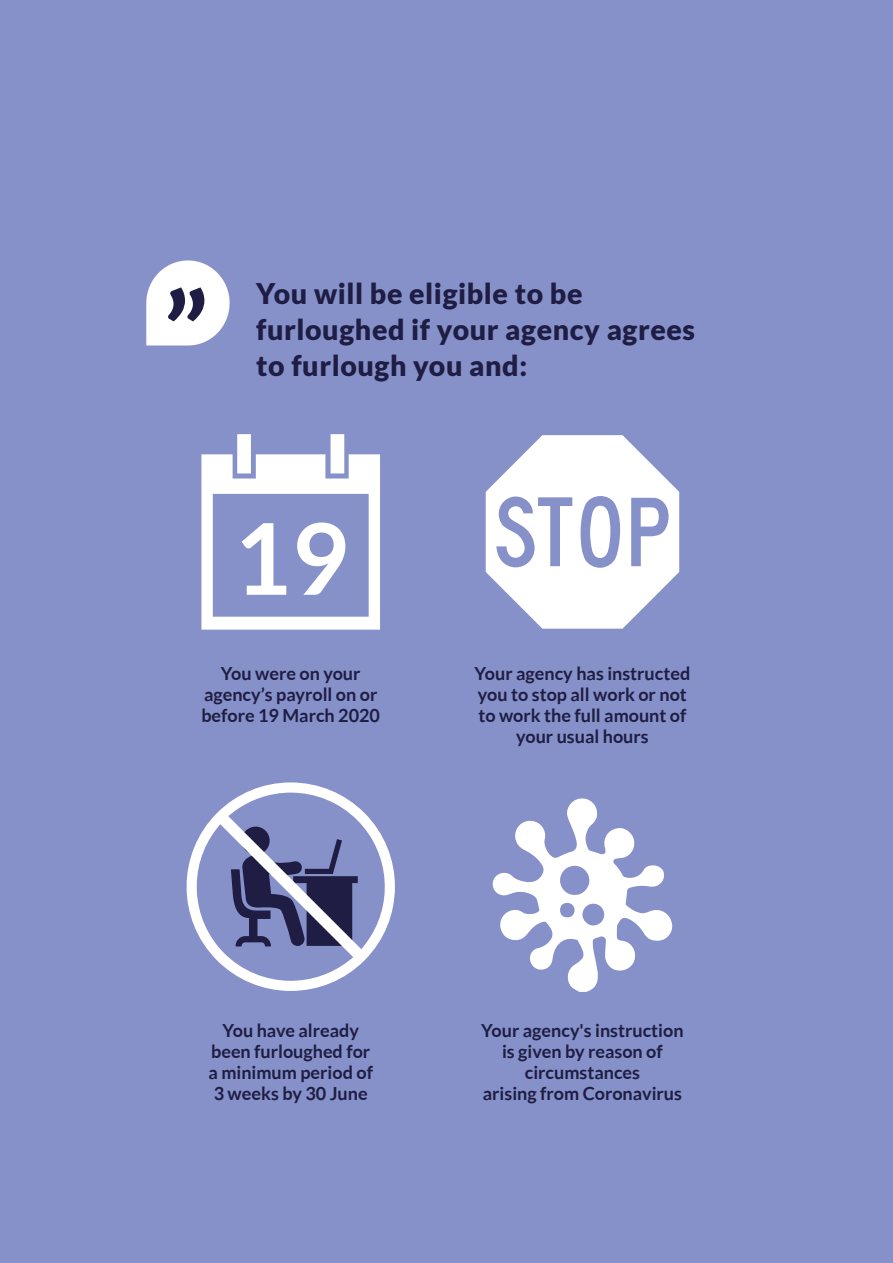
<style>
.page{position:relative;width:893px;height:1263px;background:#8591c8}
.page>*{position:absolute;margin:0;border:0;box-sizing:border-box;transform-origin:0 0}
.t1{font:700 116.7px "Lato";color:#1f1d43}
.t2{font:700 98.85px "Lato";color:#fff}
.t3{font:900 28.5px/36px "Lato";letter-spacing:.02em;color:#1f1d43}
.t4{font:700 18px/21px "Lato";color:#1f1d43;text-align:center}
</style>
<div class="page">
<svg style="left:201px;top:434px;width:179px;height:196px"></svg>
<svg style="left:186px;top:782px;width:209px;height:209px"></svg>
<svg style="left:486px;top:435px;width:193px;height:194px"></svg>
<svg style="left:492px;top:798px;width:181px;height:194px"></svg>
<svg style="left:146px;top:260px;width:84px;height:85px"></svg>
<h1 class="t1" style="left:163px;top:267px;width:47px">”</h1>
<h3 class="t3" style="left:256px;top:275px;width:440px">You will be eligible to be furloughed if your agency agrees</h3>
<h3 class="t3" style="left:256px;top:347px;width:273px">to furlough you and:</h3>
<h2 class="t2" style="left:233px;top:502px;width:116px">19</h2>
<p class="t4" style="left:201px;top:662px;width:180px">You were on your agency’s payroll on or before 19 March 2020</p>
<p class="t4" style="left:475px;top:662px;width:217px">Your agency has instructed you to stop all work or not to work the full amount of your usual hours</p>
<p class="t4" style="left:208px;top:1019px;width:166px">You have already been furloughed for a minimum period of<br>3 weeks by 30 June</p>
<p class="t4" style="left:481px;top:1019px;width:204px">Your agency's instruction is given by reason of circumstances<br>arising from Coronavirus</p>
</div>
